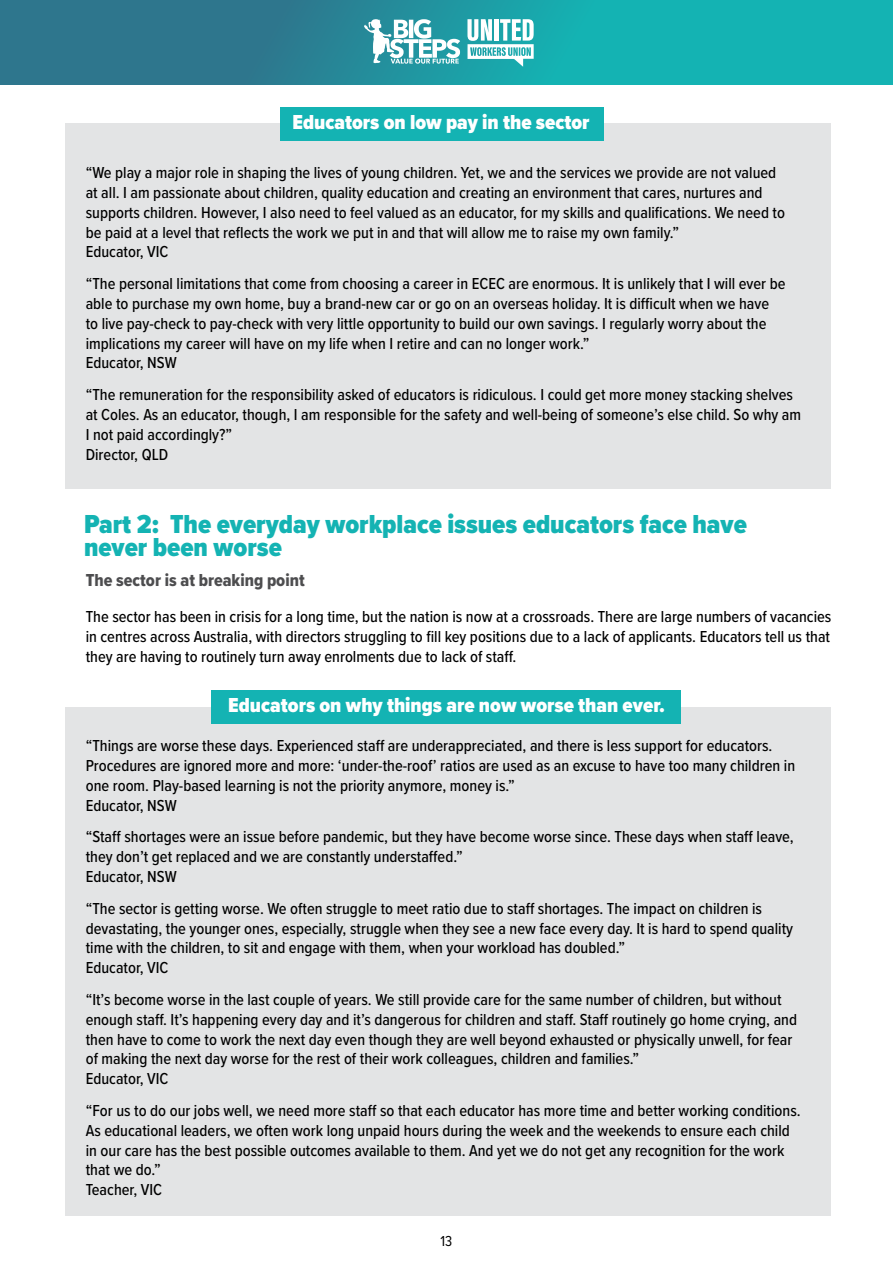
<style>
.page{position:relative;width:893px;height:1263px;background:#fff}
.page>*{position:absolute;margin:0;border:0;box-sizing:border-box;transform-origin:0 0}
.Paragraph_Style_1{font:900 27px/22.5px "Proxima Nova Cond";color:#14b3b3}
.Pargraph_Heading{font:900 21px "Proxima Nova Cond";color:#fff}
.Paragraph_Sub-Headin{font:18px "Proxima Nova Cond Extrabld";color:#4d4d4f}
.Pargraphs{font:500 16.5px/19.8px "Proxima Nova Cond";color:#000}
.t1{font:15px "Proxima Nova Cond";color:#000}
</style>
<div class="page">
<svg style="left:0;top:0;width:893px;height:84px;background:#2095a0"></svg>
<svg style="left:363px;top:19px;width:97px;height:45px"></svg>
<svg style="left:467px;top:19px;width:67px;height:48px"></svg>
<div style="left:65px;top:123px;width:765px;height:366px;background:#e3e4e5"></div>
<div style="left:280px;top:107px;width:324px;height:33px;background:#14b3b3"></div>
<div style="left:65px;top:707px;width:765px;height:509px;background:#e3e4e5"></div>
<div style="left:211px;top:690px;width:469px;height:33px;background:#14b3b3"></div>
<p class="Pargraph_Heading" style="left:293px;top:106px;width:298px">Educators on low pay in the sector</p>
<p class="Pargraphs" style="left:86px;top:162px;width:701px">“We play a major role in shaping the lives of young children. Yet, we and the services we provide are not valued at all. I am passionate about children, quality education and creating an environment that cares, nurtures and supports children. However, I also need to feel valued as an educator, for my skills and qualifications. We need to be paid at a level that reflects the work we put in and that will allow me to raise my own family.”<br>Educator, VIC</p>
<p class="Pargraphs" style="left:86px;top:273px;width:701px">“The personal limitations that come from choosing a career in ECEC are enormous. It is unlikely that I will ever be able to purchase my own home, buy a brand-new car or go on an overseas holiday. It is difficult when we have to live pay-check to pay-check with very little opportunity to build our own savings. I regularly worry about the implications my career will have on my life when I retire and can no longer work.”<br>Educator, NSW</p>
<p class="Pargraphs" style="left:86px;top:384px;width:717px">“The remuneration for the responsibility asked of educators is ridiculous. I could get more money stacking shelves at Coles. As an educator, though, I am responsible for the safety and well-being of someone’s else child. So why am I not paid accordingly?”<br>Director, QLD</p>
<p class="Paragraph_Style_1" style="left:84px;top:513px;width:664px">Part 2: The everyday workplace issues educators face have never been worse</p>
<p class="Paragraph_Sub-Headin" style="left:86px;top:566px;width:220px">The sector is at breaking point</p>
<p class="Pargraphs" style="left:86px;top:606px;width:747px;text-align:justify">The sector has been in crisis for a long time, but the nation is now at a crossroads. There are large numbers of vacancies in centres across Australia, with directors struggling to fill key positions due to a lack of applicants. Educators tell us that they are having to routinely turn away enrolments due to lack of staff.</p>
<p class="Pargraph_Heading" style="left:228px;top:690px;width:438px">Educators on why things are now worse than ever.</p>
<p class="Pargraphs" style="left:86px;top:735px;width:711px">“Things are worse these days. Experienced staff are underappreciated, and there is less support for educators.<br>Procedures are ignored more and more: ‘under-the-roof’ ratios are used as an excuse to have too many children in one room. Play-based learning is not the priority anymore, money is.”<br>Educator, NSW</p>
<p class="Pargraphs" style="left:86px;top:826px;width:710px">“Staff shortages were an issue before pandemic, but they have become worse since. These days when staff leave, they don’t get replaced and we are constantly understaffed.”<br>Educator, NSW</p>
<p class="Pargraphs" style="left:86px;top:898px;width:709px">“The sector is getting worse. We often struggle to meet ratio due to staff shortages. The impact on children is devastating, the younger ones, especially, struggle when they see a new face every day. It is hard to spend quality time with the children, to sit and engage with them, when your workload has doubled.”<br>Educator, VIC</p>
<p class="Pargraphs" style="left:86px;top:989px;width:713px">“It’s become worse in the last couple of years. We still provide care for the same number of children, but without enough staff. It’s happening every day and it’s dangerous for children and staff. Staff routinely go home crying, and then have to come to work the next day even though they are well beyond exhausted or physically unwell, for fear of making the next day worse for the rest of their work colleagues, children and families.”<br>Educator, VIC</p>
<p class="Pargraphs" style="left:86px;top:1100px;width:716px">“For us to do our jobs well, we need more staff so that each educator has more time and better working conditions.<br>As educational leaders, we often work long unpaid hours during the week and the weekends to ensure each child in our care has the best possible outcomes available to them. And yet we do not get any recognition for the work that we do.”<br>Teacher, VIC</p>
<p class="t1" style="left:441px;top:1230px;width:13px">13</p>
</div>
